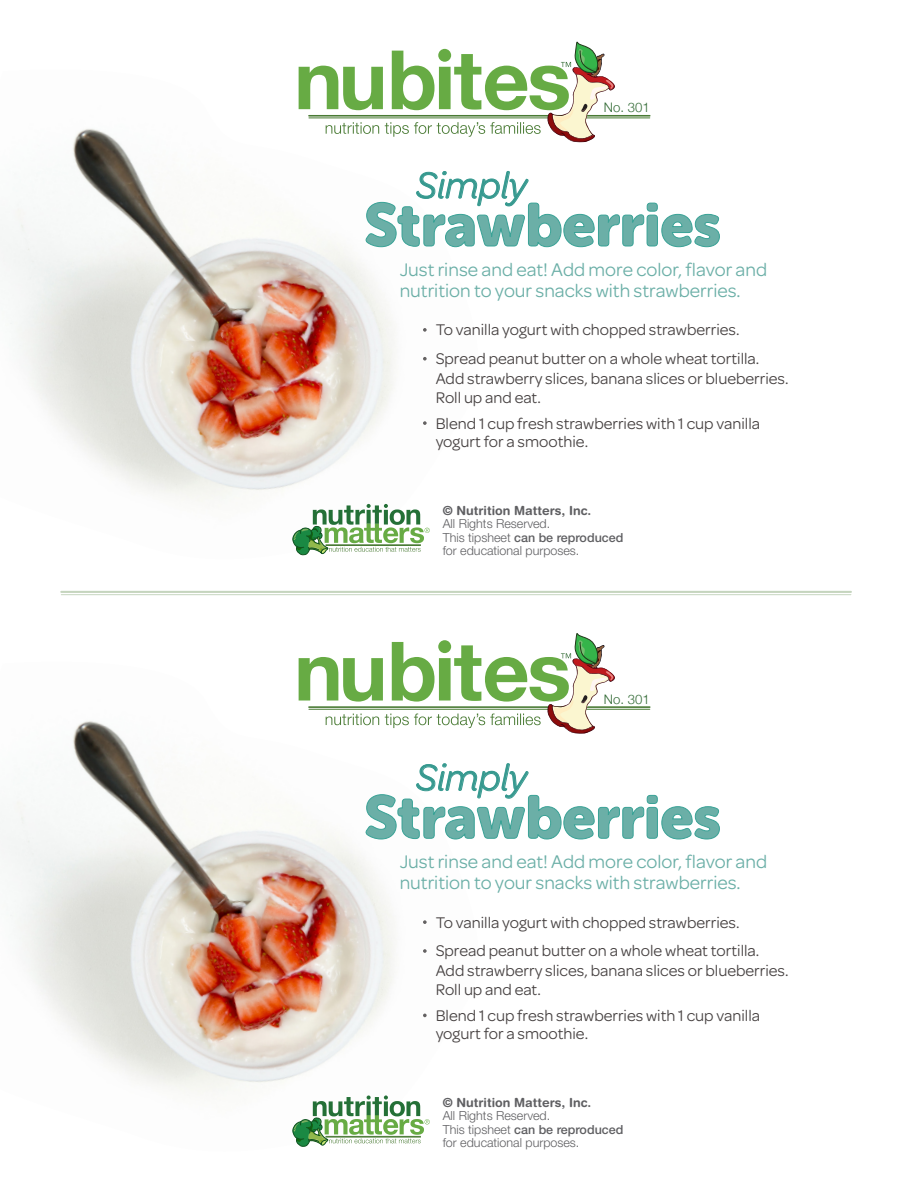
<style>
.page{position:relative;width:918px;height:1188px;background:#fff}
.page>*{position:absolute;margin:0;border:0;box-sizing:border-box;transform-origin:0 0}
.t1{font:60px "Museo Sans Rounded 900";color:#6bafa7}
.t2{font:italic 39px "Omnes";color:#36998f}
.t3{font:19.5px "Omnes";color:#6bafa7}
.t4{font:16.5px/19.5px "Omnes";color:#474242}
.t5{font:300 13.2px "Helvetica Neue";color:#316a34}
.t6{font:300 12.45px "Helvetica Neue LT Std";color:#5f5f62}
.t7{font:500 12.45px "Helvetica Neue LT Std";color:#5f5f62}
.t8{font:700 12.45px "Helvetica Rounded LT Std";color:#5f5f62}
.s1{font-weight:300}
</style>
<div class="page">
<img style="left:0;top:70px;width:457px;height:486px">
<img style="left:0;top:662px;width:426px;height:433px">
<hr style="left:61px;top:591px;width:790px;height:2px;background:#4a7b35">
<hr style="left:61px;top:594px;width:790px;height:1px;background:#4a7b35">
<hr style="left:309px;top:115px;width:341px;height:2px;background:#4a7b35">
<hr style="left:309px;top:118px;width:341px;height:1px;background:#4a7b35">
<svg style="left:299px;top:42px;width:317px;height:100px"></svg>
<hr style="left:309px;top:706px;width:341px;height:2px;background:#4a7b35">
<hr style="left:309px;top:709px;width:341px;height:1px;background:#4a7b35">
<svg style="left:299px;top:633px;width:317px;height:101px"></svg>
<svg style="left:292px;top:504px;width:138px;height:51px"></svg>
<svg style="left:292px;top:1095px;width:138px;height:52px"></svg>
<svg style="left:364px;top:171px;width:356px;height:76px"></svg>
<svg style="left:364px;top:763px;width:356px;height:77px"></svg>
<svg style="left:423px;top:328px;width:4px;height:4px"></svg>
<svg style="left:423px;top:357px;width:4px;height:4px"></svg>
<svg style="left:423px;top:421px;width:4px;height:4px"></svg>
<svg style="left:423px;top:920px;width:4px;height:4px"></svg>
<svg style="left:423px;top:949px;width:4px;height:4px"></svg>
<svg style="left:423px;top:1014px;width:4px;height:3px"></svg>
<p class="t5" style="left:604px;top:97px;width:47px">No. 301</p>
<p class="t2" style="left:416px;top:159px;width:112px">Simply</p>
<p class="t1" style="left:364px;top:191px;width:358px">Strawberries</p>
<p class="t3" style="left:400px;top:256px;width:369px">Just rinse and eat! Add more color, flavor and</p>
<p class="t3" style="left:400px;top:277px;width:343px">nutrition to your snacks with strawberries.</p>
<p class="t4" style="left:436px;top:319px;width:305px">To vanilla yogurt with chopped strawberries.</p>
<p class="t4" style="left:436px;top:348px;width:325px">Spread peanut butter on a whole wheat tortilla.</p>
<p class="t4" style="left:436px;top:368px;width:354px">Add strawberry slices, banana slices or blueberries.<br>Roll up and eat.</p>
<p class="t4" style="left:436px;top:413px;width:326px;line-height:18px">Blend 1 cup fresh strawberries with 1 cup vanilla yogurt for a smoothie.</p>
<p class="t8" style="left:443px;top:503px;width:150px">© Nutrition Matters, Inc.</p>
<p class="t6" style="left:443px;top:516px;width:109px">All Rights Reserved.</p>
<p class="t7" style="left:443px;top:531px;width:182px"><span class="s1">This tipsheet</span> can be reproduced</p>
<p class="t6" style="left:443px;top:543px;width:138px">for educational purposes.</p>
<p class="t5" style="left:604px;top:688px;width:47px">No. 301</p>
<p class="t2" style="left:416px;top:751px;width:112px">Simply</p>
<p class="t1" style="left:364px;top:783px;width:358px">Strawberries</p>
<p class="t3" style="left:400px;top:849px;width:369px">Just rinse and eat! Add more color, flavor and</p>
<p class="t3" style="left:400px;top:870px;width:343px">nutrition to your snacks with strawberries.</p>
<p class="t4" style="left:436px;top:911px;width:305px">To vanilla yogurt with chopped strawberries.</p>
<p class="t4" style="left:436px;top:940px;width:325px">Spread peanut butter on a whole wheat tortilla.</p>
<p class="t4" style="left:436px;top:960px;width:354px">Add strawberry slices, banana slices or blueberries.<br>Roll up and eat.</p>
<p class="t4" style="left:436px;top:1006px;width:326px;line-height:18px">Blend 1 cup fresh strawberries with 1 cup vanilla yogurt for a smoothie.</p>
<p class="t8" style="left:443px;top:1095px;width:150px">© Nutrition Matters, Inc.</p>
<p class="t6" style="left:443px;top:1108px;width:109px">All Rights Reserved.</p>
<p class="t7" style="left:443px;top:1122px;width:182px"><span class="s1">This tipsheet</span> can be reproduced</p>
<p class="t6" style="left:443px;top:1135px;width:138px">for educational purposes.</p>
</div>
